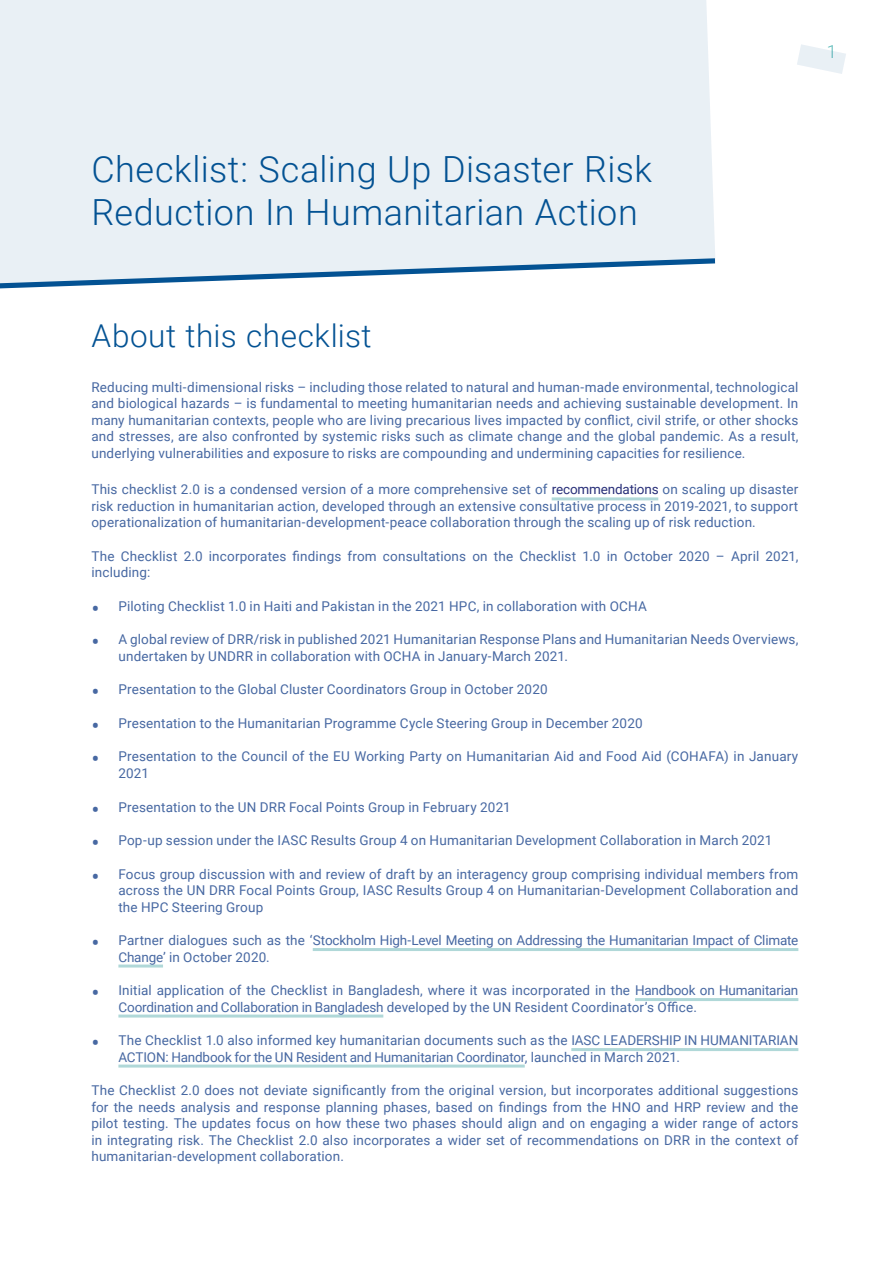
<style>
.page{position:relative;width:893px;height:1263px;background:#fff}
.page>*{position:absolute;margin:0;border:0;box-sizing:border-box;transform-origin:0 0}
.t1{font:300 36px/43.2px "Roboto";letter-spacing:.01em;color:#035293}
.t2{font:300 31.5px "Roboto";letter-spacing:.015em;color:#035293}
.t3{font:300 18px "Roboto";color:#5ebbba}
.t4{font:13.5px/16.5px "Roboto";letter-spacing:.01em;color:#4768a2}
.t5{font:13.5px/16.5px "Roboto";letter-spacing:-.01em;color:#4768a2}
.s1{color:#293079}
.s2{font-size:24px}
</style>
<div class="page">
<svg style="left:797px;top:44px;width:49px;height:30px"></svg>
<div style="left:0;top:0;width:715px;height:258px;background:#e9f0f5"></div>
<hr style="left:552px;top:497px;width:106px;height:3px;background:#b0d8d8">
<hr style="left:313px;top:948px;width:485px;height:3px;background:#b0d8d8">
<hr style="left:118px;top:964px;width:45px;height:3px;background:#b0d8d8">
<hr style="left:635px;top:998px;width:163px;height:3px;background:#b0d8d8">
<hr style="left:118px;top:1014px;width:265px;height:3px;background:#b0d8d8">
<hr style="left:571px;top:1048px;width:227px;height:3px;background:#b0d8d8">
<hr style="left:118px;top:1064px;width:407px;height:3px;background:#b0d8d8">
<svg style="left:0;top:258px;width:715px;height:30px"></svg>
<h1 class="t1" style="left:91px;top:146px;width:562px">Checklist: Scaling Up Disaster Risk<br>Reduction In Humanitarian Action</h1>
<h3 class="t3" style="left:827px;top:39px;width:11px">1</h3>
<h2 class="t2" style="left:91px;top:314px;width:282px">About this checklist</h2>
<p class="t4" style="left:91px;top:378px;width:708px;text-align:justify">Reducing multi-dimensional risks – including those related to natural and human-made environmental, technological and biological hazards – is fundamental to meeting humanitarian needs and achieving sustainable development. In many humanitarian contexts, people who are living precarious lives impacted by conflict, civil strife, or other shocks and stresses, are also confronted by systemic risks such as climate change and the global pandemic. As a result, underlying vulnerabilities and exposure to risks are compounding and undermining capacities for resilience.</p>
<p class="t4" style="left:91px;top:481px;width:708px;text-align:justify">This checklist 2.0 is a condensed version of a more comprehensive set of <span class="s1">recommendations</span> on scaling up disaster risk reduction in humanitarian action, developed through an extensive consultative process in 2019-2021, to support operationalization of humanitarian-development-peace collaboration through the scaling up of risk reduction.</p>
<p class="t4" style="left:91px;top:547px;width:708px">The Checklist 2.0 incorporates findings from consultations on the Checklist 1.0 in October 2020 – April 2021, including:</p>
<p class="t4" style="left:91px;top:597px;width:557px"><span class="s2">•</span> Piloting Checklist 1.0 in Haiti and Pakistan in the 2021 HPC, in collaboration with OCHA</p>
<p class="t4" style="left:118px;top:631px;width:681px;text-indent:-27px"><span class="s2">•</span> A global review of DRR/risk in published 2021 Humanitarian Response Plans and Humanitarian Needs Overviews, undertaken by UNDRR in collaboration with OCHA in January-March 2021.</p>
<p class="t4" style="left:91px;top:681px;width:458px"><span class="s2">•</span> Presentation to the Global Cluster Coordinators Group in October 2020</p>
<p class="t4" style="left:91px;top:714px;width:553px"><span class="s2">•</span> Presentation to the Humanitarian Programme Cycle Steering Group in December 2020</p>
<p class="t4" style="left:118px;top:748px;width:681px;text-indent:-27px"><span class="s2">•</span> Presentation to the Council of the EU Working Party on Humanitarian Aid and Food Aid (COHAFA) in January<br>2021</p>
<p class="t4" style="left:91px;top:798px;width:421px"><span class="s2">•</span> Presentation to the UN DRR Focal Points Group in February 2021</p>
<p class="t4" style="left:91px;top:831px;width:682px"><span class="s2">•</span> Pop-up session under the IASC Results Group 4 on Humanitarian Development Collaboration in March 2021</p>
<p class="t4" style="left:118px;top:865px;width:681px;text-align:justify;text-indent:-27px"><span class="s2">•</span> Focus group discussion with and review of draft by an interagency group comprising individual members from across the UN DRR Focal Points Group, IASC Results Group 4 on Humanitarian-Development Collaboration and the HPC Steering Group</p>
<p class="t5" style="left:118px;top:931px;width:681px;text-indent:-27px"><span class="s2">•</span> Partner dialogues such as the ‘Stockholm High-Level Meeting on Addressing the Humanitarian Impact of Climate<br>Change’ in October 2020.</p>
<p class="t4" style="left:118px;top:981px;width:681px;text-indent:-27px"><span class="s2">•</span> Initial application of the Checklist in Bangladesh, where it was incorporated in the Handbook on Humanitarian<br>Coordination and Collaboration in Bangladesh developed by the UN Resident Coordinator’s Office.</p>
<p class="t4" style="left:118px;top:1031px;width:681px;text-indent:-27px"><span class="s2">•</span> The Checklist 1.0 also informed key humanitarian documents such as the IASC LEADERSHIP IN HUMANITARIAN<br>ACTION: Handbook for the UN Resident and Humanitarian Coordinator, launched in March 2021.</p>
<p class="t4" style="left:91px;top:1081px;width:708px;text-align:justify">The Checklist 2.0 does not deviate significantly from the original version, but incorporates additional suggestions for the needs analysis and response planning phases, based on findings from the HNO and HRP review and the pilot testing. The updates focus on how these two phases should align and on engaging a wider range of actors in integrating risk. The Checklist 2.0 also incorporates a wider set of recommendations on DRR in the context of humanitarian-development collaboration.</p>
</div>
